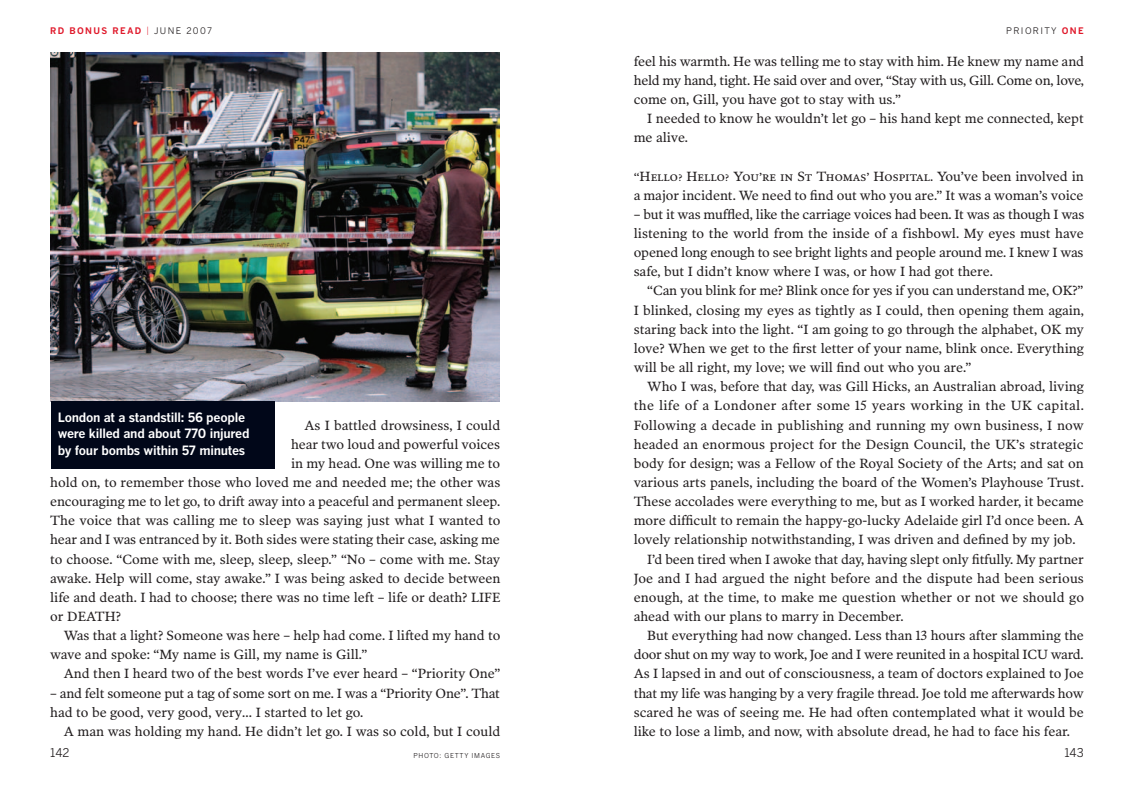
<style>
.page{position:relative;width:1134px;height:785px;background:#fff}
.page>*{position:absolute;margin:0;border:0;box-sizing:border-box;transform-origin:0 0}
.t1{font:13.5px/19.2px "Poynter OS Text Two L";color:#231f20;text-align:justify}
.t2{font:13.5px "Poynter OS Text Two L";letter-spacing:-.02em;color:#231f20}
.t3{font:13.5px "Poynter OS Text Two L Roman SC";color:#231f20}
.t4{font:13.5px "Poynter OS Text Two L";letter-spacing:.025em;color:#231f20}
.t5{font:700 12.75px/16.5px "Benton Gothic";letter-spacing:-.02em;color:#fff}
.t6{font:12px "Benton Gothic";color:#231f20}
.t7{font:700 9px "Benton Gothic";letter-spacing:.15em;color:#e0192b}
.t8{font:9px "Benton Gothic";letter-spacing:.15em;color:#231f20}
.t9{font:6.75px "Benton Gothic";letter-spacing:.1em;color:#231f20}
.s1{font-weight:300;font-size:11.25px}
.s2{font-weight:400;color:#231f20}
.s3{font-weight:700;color:#e0192b}
.s4{font-family:"Poynter OS Text Two L"}
</style>
<div class="page">
<img style="left:50px;top:52px;width:449px;height:349px">
<div style="left:51px;top:401px;width:223px;height:67px;background:#010719"></div>
<p class="t7" style="left:50px;top:26px;width:163px">RD BONUS READ <span class="s1">I</span> <span class="s2">JUNE 2007</span></p>
<p class="t5" style="left:58px;top:409px;width:193px">London at a standstill: 56 people were killed and about 770 injured by four bombs within 57 minutes</p>
<p class="t1" style="left:304px;top:415px;width:197px">As I battled drowsiness, I could</p>
<p class="t1" style="left:291px;top:434px;width:211px">hear two loud and powerful voices</p>
<p class="t1" style="left:291px;top:453px;width:211px">in my head. One was willing me to</p>
<p class="t1" style="left:50px;top:472px;width:452px">hold on, to remember those who loved me and needed me; the other was</p>
<p class="t1" style="left:50px;top:491px;width:452px">encouraging me to let go, to drift away into a peaceful and permanent sleep.</p>
<p class="t1" style="left:50px;top:510px;width:452px">The voice that was calling me to sleep was saying just what I wanted to</p>
<p class="t1" style="left:50px;top:529px;width:451px">hear and I was entranced by it. Both sides were stating their case, asking me</p>
<p class="t1" style="left:50px;top:549px;width:452px">to choose. “Come with me, sleep, sleep, sleep.” “No – come with me. Stay</p>
<p class="t1" style="left:50px;top:568px;width:452px">awake. Help will come, stay awake.” I was being asked to decide between</p>
<p class="t1" style="left:50px;top:587px;width:452px">life and death. I had to choose; there was no time left – life or death? LIFE</p>
<p class="t1" style="left:50px;top:606px;width:72px">or DEATH?</p>
<p class="t1" style="left:64px;top:625px;width:438px">Was that a light? Someone was here – help had come. I lifted my hand to</p>
<p class="t1" style="left:50px;top:644px;width:319px">wave and spoke: “My name is Gill, my name is Gill.”</p>
<p class="t1" style="left:64px;top:663px;width:438px">And then I heard two of the best words I’ve ever heard – “Priority One”</p>
<p class="t1" style="left:50px;top:682px;width:451px">– and felt someone put a tag of some sort on me. I was a “Priority One”. That had to be good, very good, very… I started to let go.</p>
<p class="t1" style="left:64px;top:721px;width:438px">A man was holding my hand. He didn’t let go. I was so cold, but I could</p>
<p class="t6" style="left:50px;top:745px;width:21px">142</p>
<p class="t9" style="left:413px;top:751px;width:88px">PHOTO: GETTY IMAGES</p>
<p class="t8" style="left:1006px;top:26px;width:79px">PRIORITY <span class="s3">ONE</span></p>
<p class="t1" style="left:634px;top:51px;width:452px">feel his warmth. He was telling me to stay with him. He knew my name and held my hand, tight. He said over and over, “Stay with us, Gill. Come on, love, come on, Gill, you have got to stay with us.”</p>
<p class="t1" style="left:634px;top:109px;width:452px;text-indent:14px">I needed to know he wouldn’t let go – his hand kept me connected, kept me alive.</p>
<p class="t3" style="left:634px;top:168px;width:452px">“Hello? Hello? You’re in St Thomas’ Hospital. <span class="s4">You’ve been involved in</span></p>
<p class="t1" style="left:634px;top:185px;width:451px">a major incident. We need to find out who you are.” It was a woman’s voice</p>
<p class="t1" style="left:634px;top:204px;width:452px">– but it was muffled, like the carriage voices had been. It was as though I was listening to the world from the inside of a fishbowl. My eyes must have opened long enough to see bright lights and people around me. I knew I was safe, but I didn’t know where I was, or how I had got there.</p>
<p class="t1" style="left:634px;top:281px;width:452px;text-indent:14px">“Can you blink for me? Blink once for yes if you can understand me, OK?” I blinked, closing my eyes as tightly as I could, then opening them again, staring back into the light. “I am going to go through the alphabet, OK my love? When we get to the first letter of your name, blink once. Everything will be all right, my love; we will find out who you are.”</p>
<p class="t1" style="left:647px;top:376px;width:438px">Who I was, before that day, was Gill Hicks, an Australian abroad, living</p>
<p class="t4" style="left:634px;top:397px;width:452px">the life of a Londoner after some 15 years working in the UK capital.</p>
<p class="t1" style="left:634px;top:415px;width:452px">Following a decade in publishing and running my own business, I now</p>
<p class="t1" style="left:634px;top:434px;width:451px">headed an enormous project for the Design Council, the UK’s strategic</p>
<p class="t1" style="left:634px;top:453px;width:452px">body for design; was a Fellow of the Royal Society of the Arts; and sat on</p>
<p class="t1" style="left:634px;top:472px;width:452px">various arts panels, including the board of the Women’s Playhouse Trust.</p>
<p class="t1" style="left:634px;top:491px;width:452px">These accolades were everything to me, but as I worked harder, it became</p>
<p class="t1" style="left:634px;top:510px;width:452px">more difficult to remain the happy-go-lucky Adelaide girl I’d once been. A</p>
<p class="t1" style="left:634px;top:529px;width:443px">lovely relationship notwithstanding, I was driven and defined by my job.</p>
<p class="t1" style="left:647px;top:549px;width:438px">I’d been tired when I awoke that day, having slept only fitfully. My partner</p>
<p class="t1" style="left:634px;top:568px;width:452px">Joe and I had argued the night before and the dispute had been serious</p>
<p class="t1" style="left:634px;top:587px;width:452px">enough, at the time, to make me question whether or not we should go</p>
<p class="t1" style="left:634px;top:606px;width:271px">ahead with our plans to marry in December.</p>
<p class="t1" style="left:647px;top:625px;width:438px">But everything had now changed. Less than 13 hours after slamming the</p>
<p class="t2" style="left:634px;top:646px;width:451px">door shut on my way to work, Joe and I were reunited in a hospital ICU ward.</p>
<p class="t1" style="left:634px;top:663px;width:452px">As I lapsed in and out of consciousness, a team of doctors explained to Joe</p>
<p class="t1" style="left:634px;top:682px;width:452px">that my life was hanging by a very fragile thread. Joe told me afterwards how</p>
<p class="t1" style="left:634px;top:702px;width:452px">scared he was of seeing me. He had often contemplated what it would be</p>
<p class="t1" style="left:634px;top:721px;width:438px">like to lose a limb, and now, with absolute dread, he had to face his fear.</p>
<p class="t6" style="left:1064px;top:745px;width:21px">143</p>
</div>
